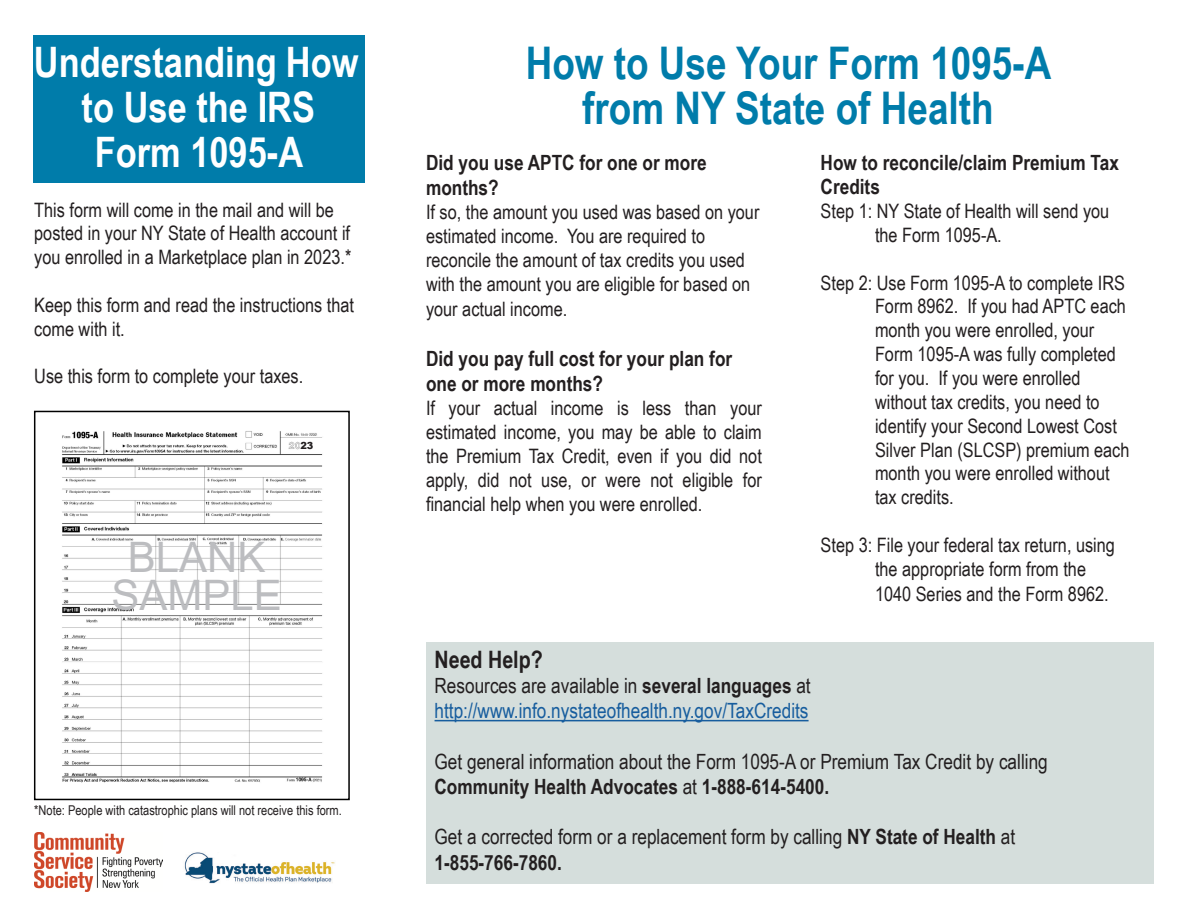
<style>
.page{position:relative;width:1188px;height:918px;background:#fff}
.page>*{position:absolute;margin:0;border:0;box-sizing:border-box;transform-origin:0 0}
.t1{font:700 45px/45px "Arial Narrow";color:#007caa;text-align:center}
.t2{font:700 42px/45px "Arial Narrow";color:#fff;text-align:center}
.t3{font:42px/37.5px "Arial";color:#bcbdc0;text-align:center}
.t4{font:700 24px "Arial Narrow";color:#231f20}
.t5{font:700 21px/25.2px "Arial Narrow";color:#231f20}
.t6{font:21px "Arial Narrow";color:#231f20}
.t7{font:21px "Arial Narrow";color:#175d9e}
.t8{font:19.8px/23.9px "Arial Narrow";color:#231f20}
.t9{font:13.5px "Arial Narrow";color:#231f20}
.t10{font:900 9.75px "Arial";color:#231f20}
.s1{font-weight:700}
.s2{font-weight:400}
</style>
<div class="page">
<div style="left:426px;top:642px;width:728px;height:242px;background:#d5dedc"></div>
<hr style="left:435px;top:720px;width:374px;height:1px;background:#175d9e">
<div style="left:33px;top:35px;width:332px;height:148px;background:#007caa"></div>
<img style="left:62px;top:431px;width:261px;height:352px">
<div style="left:34px;top:411px;width:316px;height:389px;border:2px solid #000"></div>
<div style="left:300px;top:442px;width:35px;height:8px;background:#fff"></div>
<img style="left:34px;top:832px;width:129px;height:60px">
<img style="left:184px;top:852px;width:151px;height:32px">
<p class="t2" style="left:34px;top:37px;width:326px">Understanding How to Use the IRS</p>
<p class="t2" style="left:95px;top:127px;width:210px">Form 1095-A</p>
<p class="t8" style="left:34px;top:197px;width:319px">This form will come in the mail and will be posted in your NY State of Health account if you enrolled in a Marketplace plan in 2023.*</p>
<p class="t8" style="left:34px;top:292px;width:321px">Keep this form and read the instructions that come with it.</p>
<p class="t8" style="left:34px;top:364px;width:271px">Use this form to complete your taxes.</p>
<p class="t10" style="left:300px;top:439px;width:15px">23</p>
<p class="t3" style="left:111px;top:539px;width:172px">BLANK<br>SAMPLE</p>
<p class="t9" style="left:34px;top:800px;width:309px">*Note: People with catastrophic plans will not receive this form.</p>
<p class="t1" style="left:526px;top:38px;width:527px">How to Use Your Form 1095-A from NY State of Health</p>
<p class="t5" style="left:426px;top:149px;width:282px">Did you use APTC for one or more months?</p>
<p class="t8" style="left:426px;top:199px;width:335px">If so, the amount you used was based on your estimated income. You are required to reconcile the amount of tax credits you used with the amount you are eligible for based on your actual income.</p>
<p class="t5" style="left:426px;top:345px;width:308px">Did you pay full cost for your plan for one or more months?</p>
<p class="t8" style="left:426px;top:396px;width:337px;text-align:justify">If your actual income is less than your estimated income, you may be able to claim the Premium Tax Credit, even if you did not apply, did not use, or were not eligible for financial help when you were enrolled.</p>
<p class="t5" style="left:821px;top:150px;width:300px;line-height:24.2px">How to reconcile/claim Premium Tax<br>Credits</p>
<p class="t8" style="left:821px;top:198px;width:290px">Step 1: NY State of Health will send you</p>
<p class="t8" style="left:875px;top:222px;width:128px">the Form 1095-A.</p>
<p class="t8" style="left:821px;top:270px;width:306px">Step 2: Use Form 1095-A to complete IRS</p>
<p class="t8" style="left:875px;top:294px;width:252px">Form 8962. If you had APTC each</p>
<p class="t8" style="left:875px;top:318px;width:221px">month you were enrolled, your</p>
<p class="t8" style="left:875px;top:342px;width:242px">Form 1095-A was fully completed</p>
<p class="t8" style="left:875px;top:365px;width:207px">for you. If you were enrolled</p>
<p class="t8" style="left:875px;top:389px;width:226px">without tax credits, you need to</p>
<p class="t8" style="left:875px;top:413px;width:243px">identify your Second Lowest Cost</p>
<p class="t8" style="left:875px;top:437px;width:256px">Silver Plan (SLCSP) premium each</p>
<p class="t8" style="left:875px;top:461px;width:236px">month you were enrolled without</p>
<p class="t8" style="left:875px;top:485px;width:80px">tax credits.</p>
<p class="t8" style="left:821px;top:532px;width:296px">Step 3: File your federal tax return, using</p>
<p class="t8" style="left:875px;top:556px;width:213px">the appropriate form from the</p>
<p class="t8" style="left:875px;top:581px;width:235px">1040 Series and the Form 8962.</p>
<p class="t4" style="left:435px;top:641px;width:110px">Need Help?</p>
<p class="t6" style="left:435px;top:670px;width:378px">Resources are available in <span class="s1">several languages</span> at</p>
<p class="t7" style="left:435px;top:696px;width:376px">http://www.info.nystateofhealth.ny.gov/TaxCredits</p>
<p class="t6" style="left:435px;top:746px;width:615px">Get general information about the Form 1095-A or Premium Tax Credit by calling</p>
<p class="t5" style="left:435px;top:773px;width:396px">Community Health Advocates <span class="s2">at</span> 1-888-614-5400.</p>
<p class="t6" style="left:435px;top:822px;width:582px">Get a corrected form or a replacement form by calling <span class="s1">NY State of Health</span> at</p>
<p class="t5" style="left:435px;top:849px;width:129px">1-855-766-7860.</p>
</div>
